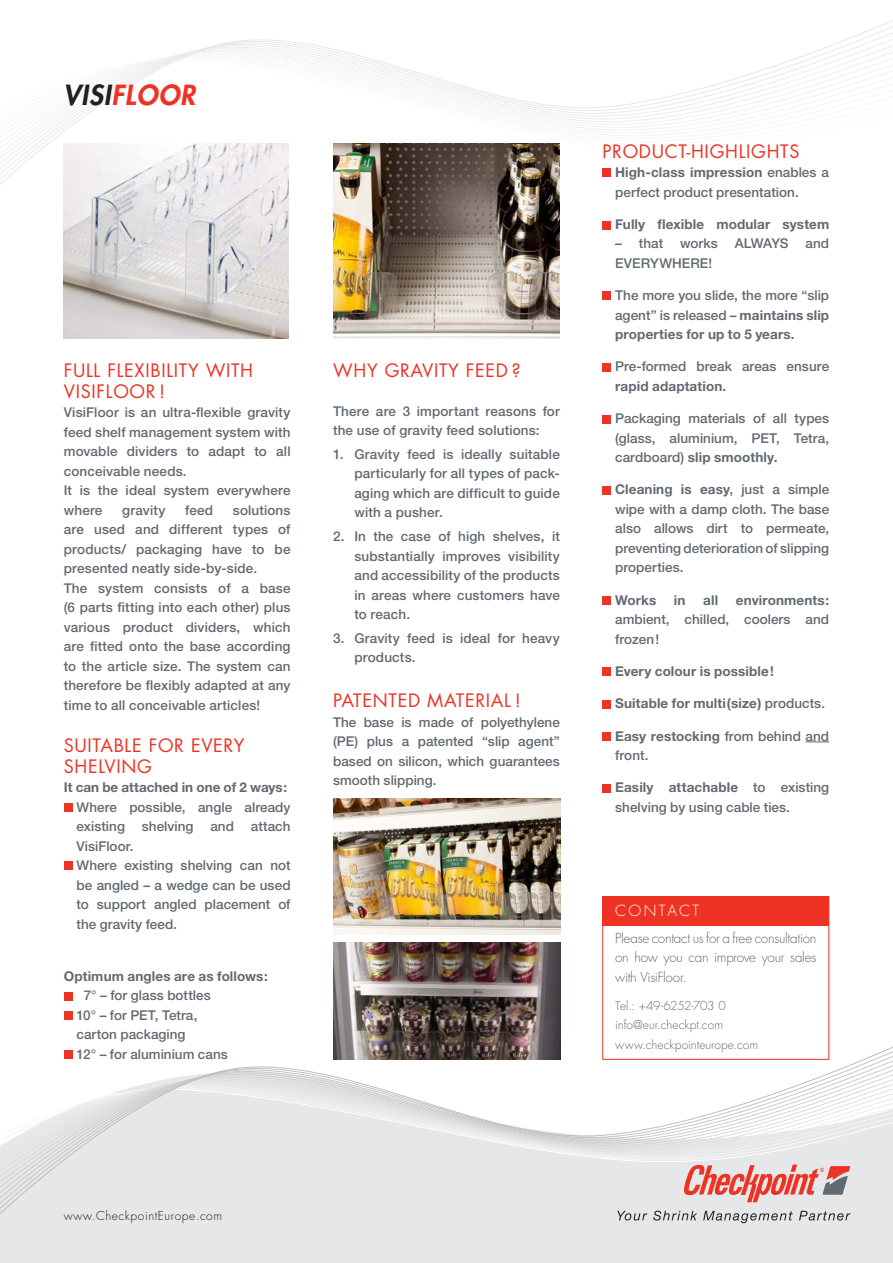
<style>
.page{position:relative;width:893px;height:1263px;background:#fff}
.page>*{position:absolute;margin:0;border:0;box-sizing:border-box;transform-origin:0 0}
.t1{font:italic 800 27px "Futura";letter-spacing:.03em;color:#ee3224}
.t2{font:18px/21px "Futura";letter-spacing:.04em;color:#ee3224}
.t3{font:300 15px "Futura";letter-spacing:.15em;color:#fff}
.t4{font:500 13.5px/19.5px "Helvetica Neue";letter-spacing:.01em;color:#626a72}
.t5{font:700 13.5px "Helvetica Neue";letter-spacing:.01em;color:#626a72}
.t6{font:300 13.5px/19.5px "Futura";letter-spacing:-.02em;color:#626a72;text-align:justify}
.t7{font:300 12px/19.5px "Futura";color:#626a72}
.t8{font:300 12px "Futura";letter-spacing:.05em;color:#231f20}
.s1{color:#231f20}
.s2{font-weight:700}
.s3{font-weight:500}
</style>
<div class="page">
<img style="left:333px;top:798px;width:227px;height:137px">
<img style="left:333px;top:196px;width:227px;height:142px">
<img style="left:64px;top:196px;width:224px;height:142px">
<svg style="left:0;top:1022px;width:893px;height:241px;fill:#e6e7e8"></svg>
<svg style="left:0;top:1041px;width:893px;height:185px"></svg>
<svg style="left:0;top:20px;width:893px;height:176px"></svg>
<svg style="left:806px;top:741px;width:23px;height:1px"></svg>
<div style="left:602px;top:169px;width:9px;height:8px;background:#ee3224"></div>
<div style="left:602px;top:221px;width:9px;height:9px;background:#ee3224"></div>
<div style="left:602px;top:292px;width:9px;height:8px;background:#ee3224"></div>
<div style="left:602px;top:363px;width:9px;height:8px;background:#ee3224"></div>
<div style="left:602px;top:415px;width:9px;height:8px;background:#ee3224"></div>
<div style="left:602px;top:486px;width:9px;height:8px;background:#ee3224"></div>
<div style="left:602px;top:596px;width:9px;height:9px;background:#ee3224"></div>
<div style="left:602px;top:667px;width:9px;height:9px;background:#ee3224"></div>
<div style="left:602px;top:700px;width:9px;height:8px;background:#ee3224"></div>
<div style="left:602px;top:732px;width:9px;height:8px;background:#ee3224"></div>
<div style="left:602px;top:784px;width:9px;height:8px;background:#ee3224"></div>
<svg style="left:681px;top:1164px;width:169px;height:38px;background:#e2a4a0"></svg>
<svg style="left:617px;top:1211px;width:30px;height:9px"></svg>
<svg style="left:653px;top:1210px;width:44px;height:10px"></svg>
<svg style="left:703px;top:1211px;width:90px;height:12px"></svg>
<svg style="left:799px;top:1211px;width:51px;height:9px"></svg>
<div style="left:602px;top:896px;width:227px;height:29px;background:#ee3224"></div>
<div style="left:602px;top:897px;width:227px;height:163px;border:1px solid #ee3224"></div>
<div style="left:64px;top:803px;width:8px;height:8px;background:#ee3224"></div>
<div style="left:64px;top:862px;width:8px;height:8px;background:#ee3224"></div>
<div style="left:64px;top:992px;width:8px;height:8px;background:#ee3224"></div>
<div style="left:64px;top:1011px;width:8px;height:9px;background:#ee3224"></div>
<div style="left:64px;top:1050px;width:8px;height:9px;background:#ee3224"></div>
<img style="left:333px;top:943px;width:227px;height:117px">
<h1 class="t1" style="left:63px;top:83px;width:134px"><span class="s1">VISI</span>FLOOR</h1>
<h2 class="t2" style="left:64px;top:361px;width:191px">FULL FLEXIBILITY WITH<br>VISIFLOOR !</h2>
<p class="t4" style="left:64px;top:404px;width:228px">VisiFloor is an ultra-flexible gravity feed shelf management system with movable dividers to adapt to all conceivable needs.<br>It is the ideal system everywhere where</p>
<p class="t4" style="left:64px;top:501px;width:228px;text-indent:169px">solutions are used and different types of products/ packaging have to be presented neatly side-by-side.<br>The system consists of a base (6 parts fitting into each other) plus various product dividers, which are fitted onto the base according to the article size. The system can therefore be flexibly adapted at any time to all conceivable articles!</p>
<h2 class="t2" style="left:64px;top:736px;width:182px">SUITABLE FOR EVERY<br>SHELVING</h2>
<p class="t5" style="left:64px;top:782px;width:225px">It can be attached in one of 2 ways:</p>
<p class="t4" style="left:77px;top:798px;width:216px">Where possible, angle already existing shelving and attach<br>VisiFloor.<br>Where existing shelving can not be angled – a wedge can be used to support angled placement of the gravity feed.</p>
<p class="t5" style="left:64px;top:971px;width:206px">Optimum angles are as follows:</p>
<p class="t4" style="left:77px;top:987px;width:153px;text-indent:7px">7° – for glass bottles<br>10° – for PET, Tetra, carton packaging<br>12° – for aluminium cans</p>
<p class="t4" style="left:122px;top:501px;width:45px">gravity</p>
<p class="t4" style="left:185px;top:501px;width:29px">feed</p>
<h2 class="t2" style="left:333px;top:361px;width:189px">WHY GRAVITY FEED ?</h2>
<p class="t4" style="left:333px;top:402px;width:228px">There are 3 important reasons for the use of gravity feed solutions:</p>
<p class="t4" style="left:354px;top:446px;width:207px;text-align:justify;text-indent:-21px">1. Gravity feed is ideally suitable particularly for all types of pack&shy;aging which are difficult to guide with a pusher.</p>
<p class="t4" style="left:354px;top:528px;width:207px;text-align:justify;text-indent:-21px">2. In the case of high shelves, it substantially improves visibility and accessibility of the products in areas where customers have to reach.</p>
<p class="t4" style="left:354px;top:630px;width:207px;text-indent:-21px">3. Gravity feed is ideal for heavy products.</p>
<h2 class="t2" style="left:333px;top:692px;width:189px">PATENTED MATERIAL !</h2>
<p class="t4" style="left:333px;top:713px;width:228px;text-align:justify">The base is made of polyethylene (PE) plus a patented “slip agent” based on silicon, which guarantees smooth slipping.</p>
<h2 class="t2" style="left:602px;top:142px;width:199px">PRODUCT-HIGHLIGHTS</h2>
<p class="t4" style="left:615px;top:164px;width:215px"><span class="s2">High-class impression</span> enables a perfect product presentation.</p>
<p class="t5" style="left:615px;top:219px;width:216px">Fully flexible modular system</p>
<p class="t4" style="left:615px;top:235px;width:50px">– that</p>
<p class="t4" style="left:680px;top:235px;width:39px">works</p>
<p class="t4" style="left:735px;top:235px;width:55px">ALWAYS</p>
<p class="t4" style="left:806px;top:235px;width:25px">and</p>
<p class="t4" style="left:615px;top:255px;width:99px">EVERYWHERE!</p>
<p class="t4" style="left:615px;top:287px;width:216px;text-align:justify">The more you slide, the more “slip agent” is released – <span class="s2">maintains slip properties for up to 5 years.</span></p>
<p class="t4" style="left:615px;top:358px;width:216px">Pre-formed break areas ensure</p>
<p class="t5" style="left:615px;top:381px;width:113px">rapid adaptation.</p>
<p class="t4" style="left:615px;top:410px;width:216px;text-align:justify">Packaging materials of all types (glass, aluminium, PET, Tetra, cardboard) <span class="s2">slip smoothly.</span></p>
<p class="t4" style="left:615px;top:481px;width:216px;text-align:justify"><span class="s2">Cleaning is easy</span>, just a simple wipe with a damp cloth. The base also allows dirt to permeate, preventing deterioration of slipping properties.</p>
<p class="t5" style="left:615px;top:595px;width:43px">Works</p>
<p class="t5" style="left:674px;top:595px;width:13px">in</p>
<p class="t5" style="left:703px;top:595px;width:16px">all</p>
<p class="t5" style="left:736px;top:595px;width:95px">environments:</p>
<p class="t4" style="left:615px;top:611px;width:216px">ambient, chilled, coolers and frozen !</p>
<p class="t5" style="left:615px;top:666px;width:160px">Every colour is possible !</p>
<p class="t5" style="left:615px;top:699px;width:211px">Suitable for multi(size) <span class="s3">products.</span></p>
<p class="t4" style="left:615px;top:727px;width:215px"><span class="s2">Easy restocking</span> from behind and front.</p>
<p class="t4" style="left:615px;top:779px;width:216px"><span class="s2">Easily attachable</span> to existing shelving by using cable ties.</p>
<p class="t3" style="left:615px;top:904px;width:86px">CONTACT</p>
<p class="t6" style="left:615px;top:929px;width:203px">Please contact us for a free consultation on how you can improve your sales with VisiFloor.</p>
<p class="t7" style="left:615px;top:996px;width:145px">Tel.: +49-6252-703 0 info@eur.checkpt.com www.checkpointeurope.com</p>
<p class="t8" style="left:64px;top:1210px;width:160px">www.CheckpointEurope.com</p>
</div>
